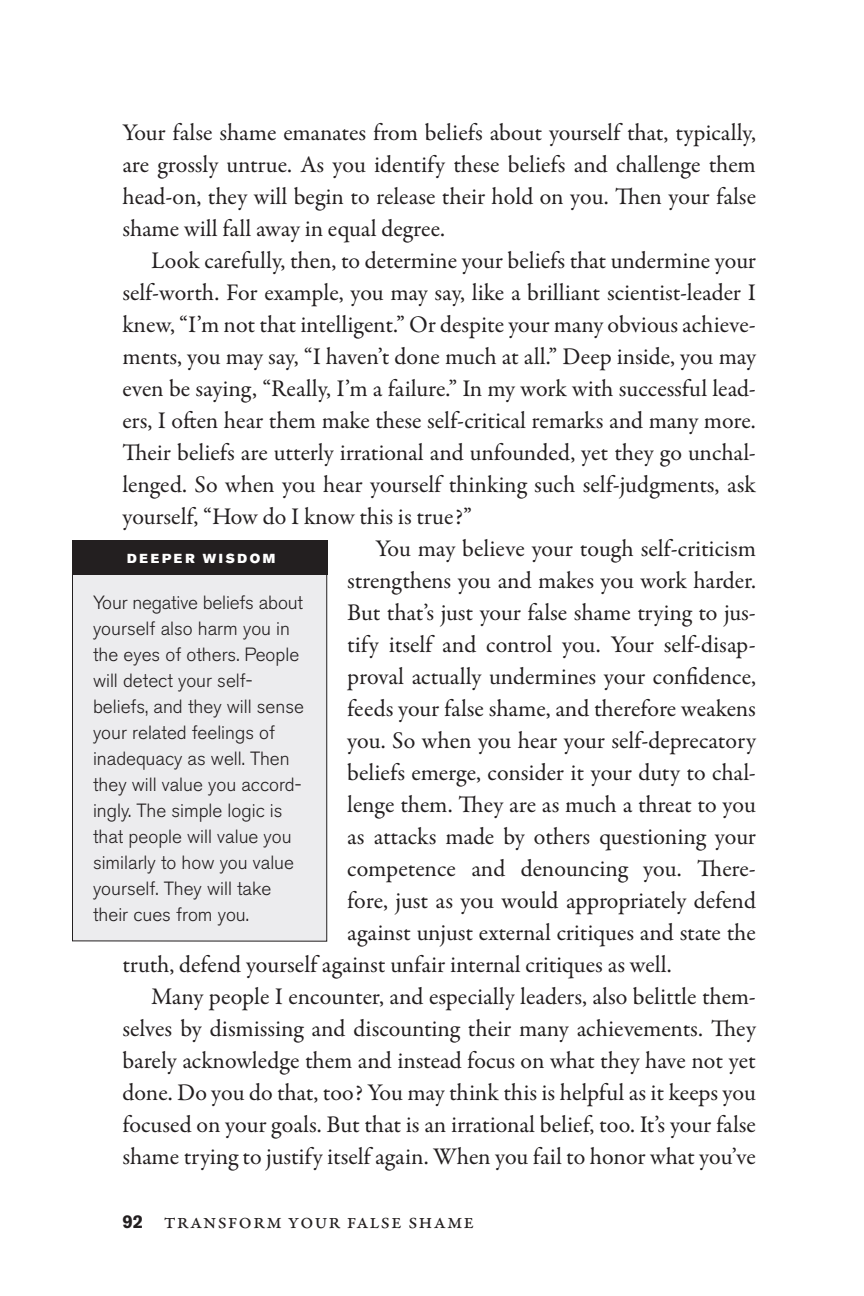
<style>
.page{position:relative;width:864px;height:1296px;background:#fff}
.page>*{position:absolute;margin:0;border:0;box-sizing:border-box;transform-origin:0 0}
.t1{font:24px/32px "Garamond Premr Pro";color:#231f20;text-align:justify}
.t2{font:22px "Garamond Premr Pro";letter-spacing:.2em;color:#231f20}
.t3{font:300 19px/26px "Akzidenz Grotesk BE";color:#231f20}
.t4{font:13px "Akzidenz Grotesk Pro Super";letter-spacing:.2em;color:#fff}
.s1{font-family:"Akzidenz Grotesk Pro";font-weight:700;font-size:18.4px}
</style>
<div class="page">
<div style="left:72px;top:564px;width:256px;height:378px;background:#ececee"></div>
<div style="left:72px;top:540px;width:255px;height:35px;background:#231f20"></div>
<p class="t1" style="left:122px;top:117px;width:635px">Your false shame emanates from beliefs about yourself that, typically, are grossly untrue. As you identify these beliefs and challenge them head-on, they will begin to release their hold on you. Then your false shame will fall away in equal degree.</p>
<p class="t1" style="left:151px;top:245px;width:606px">Look carefully, then, to determine your beliefs that undermine your</p>
<p class="t1" style="left:122px;top:277px;width:635px">self-worth. For example, you may say, like a brilliant scientist-leader I</p>
<p class="t1" style="left:122px;top:309px;width:635px">knew, “I’m not that intelligent.” Or despite your many obvious achieve-</p>
<p class="t1" style="left:122px;top:341px;width:635px">ments, you may say, “I haven’t done much at all.” Deep inside, you may</p>
<p class="t1" style="left:122px;top:373px;width:635px">even be saying, “Really, I’m a failure.” In my work with successful lead-</p>
<p class="t1" style="left:122px;top:405px;width:635px">ers, I often hear them make these self-critical remarks and many more.</p>
<p class="t1" style="left:122px;top:437px;width:635px">Their beliefs are utterly irrational and unfounded, yet they go unchal-</p>
<p class="t1" style="left:122px;top:469px;width:635px">lenged. So when you hear yourself thinking such self-judgments, ask</p>
<p class="t1" style="left:122px;top:501px;width:351px">yourself, “How do I know this is true?”</p>
<p class="t1" style="left:375px;top:533px;width:382px">You may believe your tough self-criticism</p>
<p class="t1" style="left:347px;top:565px;width:410px">strengthens you and makes you work harder.</p>
<p class="t1" style="left:347px;top:597px;width:410px">But that’s just your false shame trying to jus-</p>
<p class="t1" style="left:347px;top:629px;width:410px">tify itself and control you. Your self-disap-</p>
<p class="t1" style="left:347px;top:661px;width:410px">proval actually undermines your confidence,</p>
<p class="t1" style="left:347px;top:693px;width:410px">feeds your false shame, and therefore weakens</p>
<p class="t1" style="left:347px;top:725px;width:410px">you. So when you hear your self-deprecatory</p>
<p class="t1" style="left:347px;top:757px;width:410px">beliefs emerge, consider it your duty to chal-</p>
<p class="t1" style="left:347px;top:789px;width:410px">lenge them. They are as much a threat to you</p>
<p class="t1" style="left:347px;top:821px;width:410px">as attacks made by others questioning your</p>
<p class="t1" style="left:347px;top:853px;width:410px">competence and denouncing you. There-</p>
<p class="t1" style="left:347px;top:885px;width:410px">fore, just as you would appropriately defend</p>
<p class="t1" style="left:347px;top:917px;width:410px">against unjust external critiques and state the</p>
<p class="t1" style="left:122px;top:949px;width:551px">truth, defend yourself against unfair internal critiques as well.</p>
<p class="t1" style="left:151px;top:981px;width:606px">Many people I encounter, and especially leaders, also belittle them-</p>
<p class="t1" style="left:122px;top:1013px;width:635px">selves by dismissing and discounting their many achievements. They</p>
<p class="t1" style="left:122px;top:1045px;width:635px">barely acknowledge them and instead focus on what they have not yet</p>
<p class="t1" style="left:122px;top:1077px;width:635px">done. Do you do that, too? You may think this is helpful as it keeps you</p>
<p class="t1" style="left:122px;top:1109px;width:635px">focused on your goals. But that is an irrational belief, too. It’s your false</p>
<p class="t1" style="left:122px;top:1141px;width:635px">shame trying to justify itself again. When you fail to honor what you’ve</p>
<p class="t4" style="left:127px;top:550px;width:150px">DEEPER WISDOM</p>
<p class="t3" style="left:93px;top:590px;width:212px">Your negative beliefs about yourself also harm you in the eyes of others. People will detect your self&shy;beliefs, and they will sense your related feelings of inadequacy as well. Then they will value you accord&shy;ingly. The simple logic is that people will value you similarly to how you value yourself. They will take their cues from you.</p>
<p class="t2" style="left:122px;top:1208px;width:353px"><span class="s1">92</span> transform your false shame</p>
</div>
